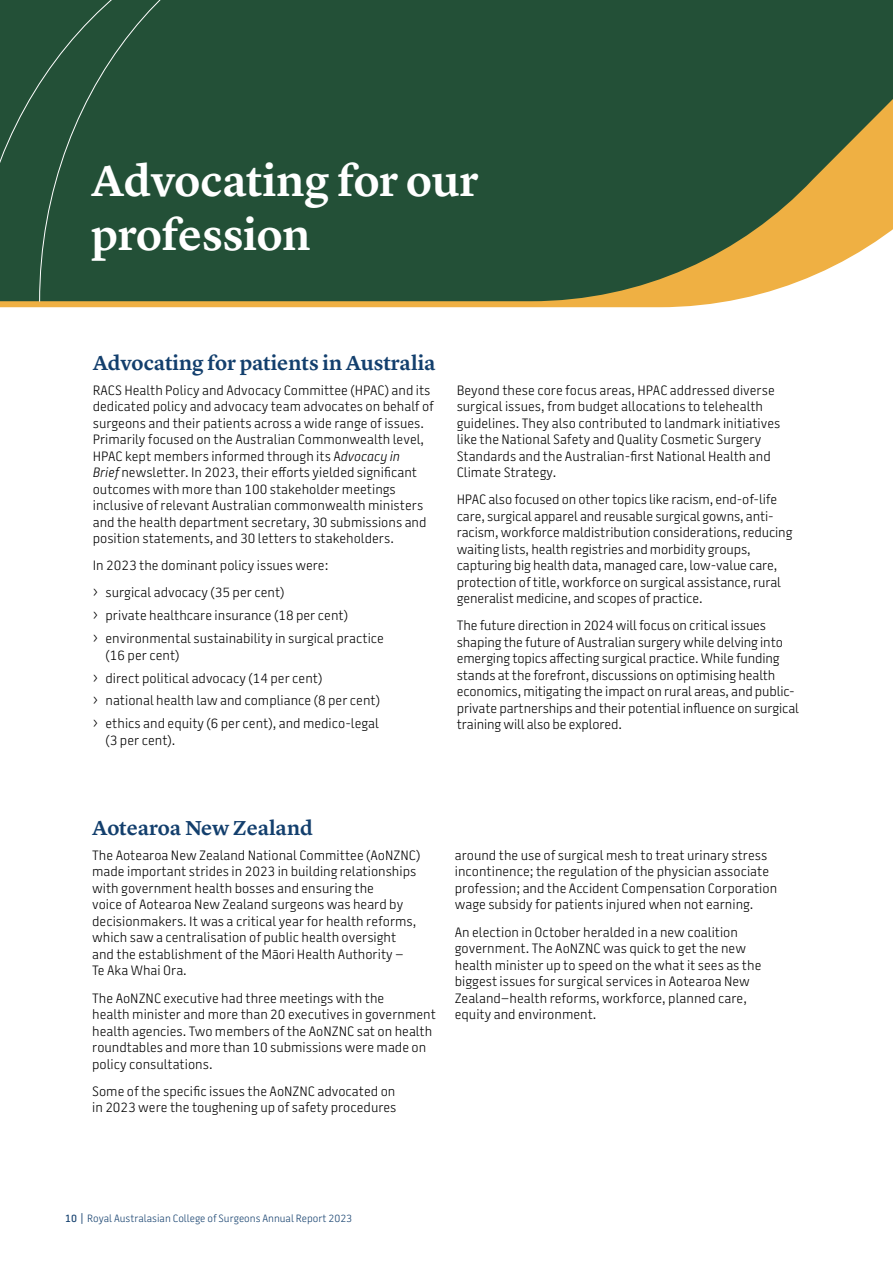
<style>
.page{position:relative;width:893px;height:1263px;background:#fff}
.page>*{position:absolute;margin:0;border:0;box-sizing:border-box;transform-origin:0 0}
.t1{font:600 45px/54px "Lyon Text";letter-spacing:-.005em;color:#fff}
.t2{font:600 21px "Lyon Text";letter-spacing:-.005em;color:#133f6d}
.t3{font:300 13.5px/16.5px "Battersea SANS";color:#000}
.t4{font:300 10.5px "Battersea SANS";color:#133f6d}
.s1{font-style:italic}
.s2{font-weight:500}
</style>
<div class="page">
<svg style="left:0;top:0;width:893px;height:308px;background:#395c3c"></svg>
<h1 class="t1" style="left:91px;top:150px;width:389px">Advocating for our profession</h1>
<h2 class="t2" style="left:93px;top:346px;width:344px">Advocating for patients in Australia</h2>
<p class="t3" style="left:93px;top:382px;width:343px">RACS Health Policy and Advocacy Committee (HPAC) and its dedicated policy and advocacy team advocates on behalf of surgeons and their patients across a wide range of issues.<br>Primarily focused on the Australian Commonwealth level, HPAC kept members informed through its A<span class="s1">dvocacy in<br>Brief</span> newsletter. In 2023, their efforts yielded significant outcomes with more than 100 stakeholder meetings inclusive of relevant Australian commonwealth ministers and the health department secretary, 30 submissions and position statements, and 30 letters to stakeholders.</p>
<p class="t3" style="left:106px;top:552px;width:224px;line-height:27.2px;text-indent:-13px">In 2023 the dominant policy issues were: surgical advocacy (35 per cent)</p>
<p class="t3" style="left:106px;top:604px;width:280px;line-height:23px">private healthcare insurance (18 per cent) environmental sustainability in surgical practice</p>
<p class="t3" style="left:106px;top:644px;width:276px;line-height:23px">(16 per cent)<br>direct political advocacy (14 per cent)<br>national health law and compliance (8 per cent) ethics and equity (6 per cent), and medico-legal</p>
<p class="t3" style="left:106px;top:732px;width:71px">(3 per cent).</p>
<p class="t3" style="left:457px;top:382px;width:325px">Beyond these core focus areas, HPAC addressed diverse surgical issues, from budget allocations to telehealth guidelines. They also contributed to landmark initiatives like the National Safety and Quality Cosmetic Surgery Standards and the Australian-first National Health and Climate Strategy.</p>
<p class="t3" style="left:457px;top:492px;width:337px">HPAC also focused on other topics like racism, end-of-life care, surgical apparel and reusable surgical gowns, anti&shy;racism, workforce maldistribution considerations, reducing waiting lists, health registries and morbidity groups, capturing big health data, managed care, low-value care, protection of title, workforce on surgical assistance, rural generalist medicine, and scopes of practice.</p>
<p class="t3" style="left:457px;top:618px;width:344px">The future direction in 2024 will focus on critical issues shaping the future of Australian surgery while delving into emerging topics affecting surgical practice. While funding stands at the forefront, discussions on optimising health economics, mitigating the impact on rural areas, and public&shy;private partnerships and their potential influence on surgical training will also be explored.</p>
<h2 class="t2" style="left:92px;top:812px;width:222px">Aotearoa New Zealand</h2>
<p class="t3" style="left:92px;top:847px;width:330px">The Aotearoa New Zealand National Committee (AoNZNC) made important strides in 2023 in building relationships with government health bosses and ensuring the<br>voice of Aotearoa New Zealand surgeons was heard by decisionmakers. It was a critical year for health reforms, which saw a centralisation of public health oversight and the establishment of the Māori Health Authority –<br>Te Aka Whai Ora.</p>
<p class="t3" style="left:92px;top:990px;width:345px">The AoNZNC executive had three meetings with the<br>health minister and more than 20 executives in government health agencies. Two members of the AoNZNC sat on health roundtables and more than 10 submissions were made on policy consultations.</p>
<p class="t3" style="left:92px;top:1083px;width:306px">Some of the specific issues the AoNZNC advocated on in 2023 were the toughening up of safety procedures</p>
<p class="t3" style="left:455px;top:847px;width:324px">around the use of surgical mesh to treat urinary stress incontinence; the regulation of the physician associate profession; and the Accident Compensation Corporation wage subsidy for patients injured when not earning.</p>
<p class="t3" style="left:455px;top:924px;width:308px">An election in October heralded in a new coalition government. The AoNZNC was quick to get the new health minister up to speed on the what it sees as the biggest issues for surgical services in Aotearoa New Zealand–health reforms, workforce, planned care, equity and environment.</p>
<p class="t4" style="left:65px;top:1211px;width:288px"><span class="s2">10 |</span> Royal Australasian College of Surgeons Annual Report 2023</p>
</div>
